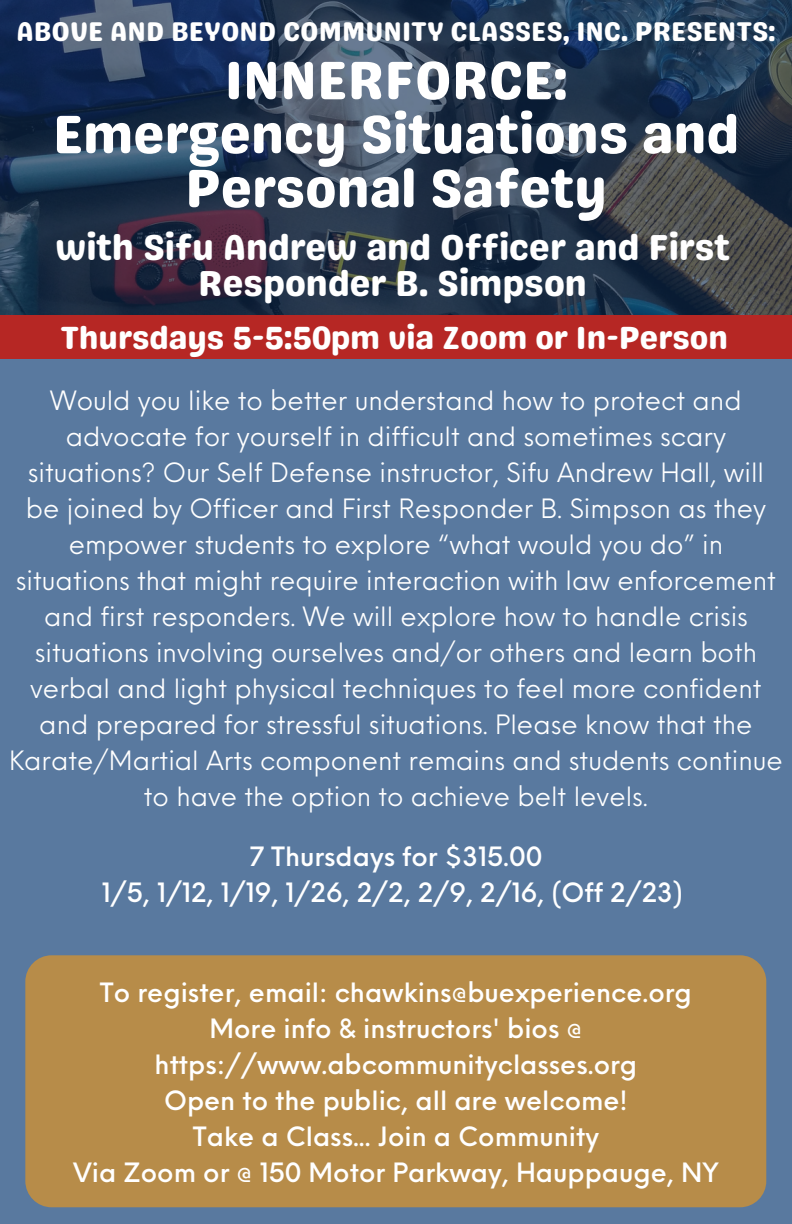
<style>
.page{position:relative;width:792px;height:1224px;background:#59799f}
.page>*{position:absolute;margin:0;border:0;box-sizing:border-box;transform-origin:0 0}
.t1{font:54px/54px "Genty Sans";color:#fff;text-align:center}
.t2{font:36px/36px "Genty Sans";color:#fff;text-align:center}
.t3{font:32px "Genty Sans";color:#fff}
.t4{font:27px "Genty Sans";color:#fff}
.t5{font:26px/36px "Neue Einstellung";color:#fff;text-align:center}
.t6{font:500 26px/36px "Neue Einstellung";color:#fff;text-align:center}
</style>
<div class="page">
<img style="left:0;top:0;width:792px;height:315px">
<div style="left:25px;top:955px;width:741px;height:252px;background:#b78c49;border-radius:26px"></div>
<div style="left:0;top:315px;width:792px;height:44px;background:#b62724"></div>
<p class="t4" style="left:16px;top:15px;width:761px">ABOVE AND BEYOND COMMUNITY CLASSES, INC. PRESENTS:</p>
<h1 class="t1" style="left:53px;top:53px;width:688px">INNERFORCE:<br>Emergency Situations and<br>Personal Safety</h1>
<h2 class="t2" style="left:55px;top:230px;width:676px">with Sifu Andrew and Officer and First<br>Responder B. Simpson</h2>
<p class="t3" style="left:60px;top:318px;width:669px">Thursdays 5-5:50pm via Zoom or In-Person</p>
<p class="t5" style="left:9px;top:380px;width:775px">Would you like to better understand how to protect and advocate for yourself in difficult and sometimes scary situations? Our Self Defense instructor, Sifu Andrew Hall, will be joined by Officer and First Responder B. Simpson as they empower students to explore “what would you do” in situations that might require interaction with law enforcement and first responders. We will explore how to handle crisis situations involving ourselves and/or others and learn both verbal and light physical techniques to feel more confident and prepared for stressful situations. Please know that the Karate/Martial Arts component remains and students continue to have the option to achieve belt levels.</p>
<p class="t6" style="left:102px;top:836px;width:583px">7 Thursdays for $315.00<br>1/5, 1/12, 1/19, 1/26, 2/2, 2/9, 2/16, (Off 2/23)</p>
<p class="t6" style="left:73px;top:972px;width:647px">To register, email: chawkins@buexperience.org More info &amp; instructors' bios @ https://www.abcommunityclasses.org<br>Open to the public, all are welcome!<br>Take a Class... Join a Community<br>Via Zoom or @ 150 Motor Parkway, Hauppauge, NY</p>
</div>
